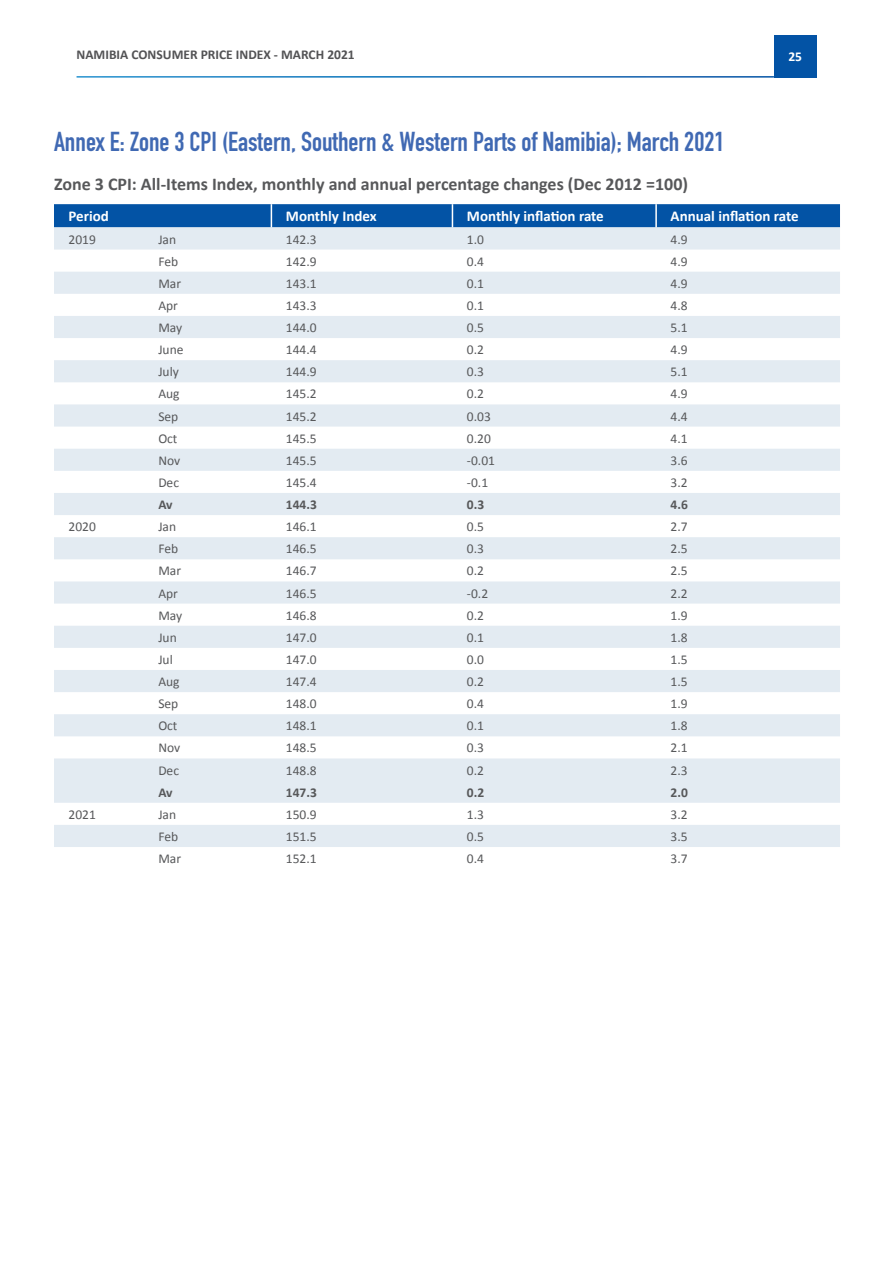
<style>
.page{position:relative;width:893px;height:1263px;background:#fff}
.page>*{position:absolute;margin:0;border:0;box-sizing:border-box;transform-origin:0 0}
.t1{font:700 27px "DIN Condensed";color:#4069b3}
.Sub_header__bold_12{font:700 18px "Calibri";color:#57585a}
.t2{font:700 15px "Calibri";color:#fff}
.t3{font:13.5px "Calibri";color:#57585a}
.t4{font:700 13.5px "Calibri";color:#535355}
.t5{font:700 13.5px "Calibri";color:#57585a}
.t6{font:700 13.5px "Calibri";color:#fff}
</style>
<div class="page">
<div style="left:774px;top:35px;width:42px;height:43px;background:#0353a5"></div>
<svg style="left:54px;top:227px;width:786px;height:620px;fill:#e3ebf2"></svg>
<div style="left:54px;top:204px;width:786px;height:23px;background:#0353a5"></div>
<hr style="left:655px;top:204px;width:2px;height:23px;background:#fff">
<p class="t4" style="left:77px;top:46px;width:280px">NAMIBIA CONSUMER PRICE INDEX - MARCH 2021</p>
<p class="t6" style="left:788px;top:49px;width:15px">25</p>
<p class="t1" style="left:54px;top:123px;width:672px">Annex E: Zone 3 CPI (Eastern, Southern &amp; Western Parts of Namibia); March 2021</p>
<p class="Sub_header__bold_12" style="left:54px;top:173px;width:636px">Zone 3 CPI: All-Items Index, monthly and annual percentage changes (Dec 2012 =100)</p>
<p class="t2" style="left:69px;top:207px;width:42px">Period</p>
<p class="t2" style="left:286px;top:207px;width:92px">Monthly Index</p>
<p class="t2" style="left:467px;top:207px;width:138px">Monthly inflation rate</p>
<p class="t2" style="left:671px;top:207px;width:130px">Annual inflation rate</p>
<p class="t3" style="left:69px;top:231px;width:29px">2019</p>
<p class="t3" style="left:158px;top:231px;width:19px">Jan</p>
<p class="t3" style="left:286px;top:231px;width:32px">142.3</p>
<p class="t3" style="left:467px;top:231px;width:19px">1.0</p>
<p class="t3" style="left:671px;top:231px;width:19px">4.9</p>
<p class="t3" style="left:158px;top:253px;width:21px">Feb</p>
<p class="t3" style="left:286px;top:253px;width:32px">142.9</p>
<p class="t3" style="left:467px;top:253px;width:19px">0.4</p>
<p class="t3" style="left:671px;top:253px;width:19px">4.9</p>
<p class="t3" style="left:158px;top:275px;width:24px">Mar</p>
<p class="t3" style="left:286px;top:275px;width:32px">143.1</p>
<p class="t3" style="left:467px;top:275px;width:19px">0.1</p>
<p class="t3" style="left:671px;top:275px;width:19px">4.9</p>
<p class="t3" style="left:158px;top:297px;width:21px">Apr</p>
<p class="t3" style="left:286px;top:297px;width:32px">143.3</p>
<p class="t3" style="left:467px;top:297px;width:19px">0.1</p>
<p class="t3" style="left:671px;top:297px;width:19px">4.8</p>
<p class="t3" style="left:158px;top:319px;width:25px">May</p>
<p class="t3" style="left:286px;top:319px;width:32px">144.0</p>
<p class="t3" style="left:467px;top:319px;width:19px">0.5</p>
<p class="t3" style="left:671px;top:319px;width:19px">5.1</p>
<p class="t3" style="left:158px;top:341px;width:27px">June</p>
<p class="t3" style="left:286px;top:341px;width:32px">144.4</p>
<p class="t3" style="left:467px;top:341px;width:19px">0.2</p>
<p class="t3" style="left:671px;top:341px;width:19px">4.9</p>
<p class="t3" style="left:158px;top:363px;width:22px">July</p>
<p class="t3" style="left:286px;top:363px;width:32px">144.9</p>
<p class="t3" style="left:467px;top:363px;width:19px">0.3</p>
<p class="t3" style="left:671px;top:363px;width:19px">5.1</p>
<p class="t3" style="left:158px;top:386px;width:23px">Aug</p>
<p class="t3" style="left:286px;top:386px;width:32px">145.2</p>
<p class="t3" style="left:467px;top:386px;width:19px">0.2</p>
<p class="t3" style="left:671px;top:386px;width:19px">4.9</p>
<p class="t3" style="left:158px;top:408px;width:22px">Sep</p>
<p class="t3" style="left:286px;top:408px;width:32px">145.2</p>
<p class="t3" style="left:467px;top:408px;width:25px">0.03</p>
<p class="t3" style="left:671px;top:408px;width:19px">4.4</p>
<p class="t3" style="left:158px;top:430px;width:21px">Oct</p>
<p class="t3" style="left:286px;top:430px;width:32px">145.5</p>
<p class="t3" style="left:467px;top:430px;width:25px">0.20</p>
<p class="t3" style="left:671px;top:430px;width:19px">4.1</p>
<p class="t3" style="left:158px;top:452px;width:23px">Nov</p>
<p class="t3" style="left:286px;top:452px;width:32px">145.5</p>
<p class="t3" style="left:467px;top:452px;width:30px">-0.01</p>
<p class="t3" style="left:671px;top:452px;width:19px">3.6</p>
<p class="t3" style="left:158px;top:474px;width:22px">Dec</p>
<p class="t3" style="left:286px;top:474px;width:32px">145.4</p>
<p class="t3" style="left:467px;top:474px;width:23px">-0.1</p>
<p class="t3" style="left:671px;top:474px;width:19px">3.2</p>
<p class="t5" style="left:158px;top:496px;width:16px">Av</p>
<p class="t5" style="left:286px;top:496px;width:32px">144.3</p>
<p class="t5" style="left:467px;top:496px;width:19px">0.3</p>
<p class="t5" style="left:671px;top:496px;width:19px">4.6</p>
<p class="t3" style="left:69px;top:518px;width:29px">2020</p>
<p class="t3" style="left:158px;top:518px;width:19px">Jan</p>
<p class="t3" style="left:286px;top:518px;width:32px">146.1</p>
<p class="t3" style="left:467px;top:518px;width:19px">0.5</p>
<p class="t3" style="left:671px;top:518px;width:19px">2.7</p>
<p class="t3" style="left:158px;top:540px;width:21px">Feb</p>
<p class="t3" style="left:286px;top:540px;width:32px">146.5</p>
<p class="t3" style="left:467px;top:540px;width:19px">0.3</p>
<p class="t3" style="left:671px;top:540px;width:19px">2.5</p>
<p class="t3" style="left:158px;top:563px;width:24px">Mar</p>
<p class="t3" style="left:286px;top:563px;width:32px">146.7</p>
<p class="t3" style="left:467px;top:563px;width:19px">0.2</p>
<p class="t3" style="left:671px;top:563px;width:19px">2.5</p>
<p class="t3" style="left:158px;top:585px;width:21px">Apr</p>
<p class="t3" style="left:286px;top:585px;width:32px">146.5</p>
<p class="t3" style="left:467px;top:585px;width:23px">-0.2</p>
<p class="t3" style="left:671px;top:585px;width:19px">2.2</p>
<p class="t3" style="left:158px;top:607px;width:25px">May</p>
<p class="t3" style="left:286px;top:607px;width:32px">146.8</p>
<p class="t3" style="left:467px;top:607px;width:19px">0.2</p>
<p class="t3" style="left:671px;top:607px;width:19px">1.9</p>
<p class="t3" style="left:158px;top:629px;width:20px">Jun</p>
<p class="t3" style="left:286px;top:629px;width:32px">147.0</p>
<p class="t3" style="left:467px;top:629px;width:19px">0.1</p>
<p class="t3" style="left:671px;top:629px;width:19px">1.8</p>
<p class="t3" style="left:158px;top:651px;width:16px">Jul</p>
<p class="t3" style="left:286px;top:651px;width:32px">147.0</p>
<p class="t3" style="left:467px;top:651px;width:19px">0.0</p>
<p class="t3" style="left:671px;top:651px;width:19px">1.5</p>
<p class="t3" style="left:158px;top:673px;width:23px">Aug</p>
<p class="t3" style="left:286px;top:673px;width:32px">147.4</p>
<p class="t3" style="left:467px;top:673px;width:19px">0.2</p>
<p class="t3" style="left:671px;top:673px;width:19px">1.5</p>
<p class="t3" style="left:158px;top:695px;width:22px">Sep</p>
<p class="t3" style="left:286px;top:695px;width:32px">148.0</p>
<p class="t3" style="left:467px;top:695px;width:19px">0.4</p>
<p class="t3" style="left:671px;top:695px;width:19px">1.9</p>
<p class="t3" style="left:158px;top:717px;width:21px">Oct</p>
<p class="t3" style="left:286px;top:717px;width:32px">148.1</p>
<p class="t3" style="left:467px;top:717px;width:19px">0.1</p>
<p class="t3" style="left:671px;top:717px;width:19px">1.8</p>
<p class="t3" style="left:158px;top:740px;width:23px">Nov</p>
<p class="t3" style="left:286px;top:740px;width:32px">148.5</p>
<p class="t3" style="left:467px;top:740px;width:19px">0.3</p>
<p class="t3" style="left:671px;top:740px;width:19px">2.1</p>
<p class="t3" style="left:158px;top:762px;width:22px">Dec</p>
<p class="t3" style="left:286px;top:762px;width:32px">148.8</p>
<p class="t3" style="left:467px;top:762px;width:19px">0.2</p>
<p class="t3" style="left:671px;top:762px;width:19px">2.3</p>
<p class="t5" style="left:158px;top:784px;width:16px">Av</p>
<p class="t5" style="left:286px;top:784px;width:32px">147.3</p>
<p class="t5" style="left:467px;top:784px;width:19px">0.2</p>
<p class="t5" style="left:671px;top:784px;width:19px">2.0</p>
<p class="t3" style="left:69px;top:806px;width:29px">2021</p>
<p class="t3" style="left:158px;top:806px;width:19px">Jan</p>
<p class="t3" style="left:286px;top:806px;width:32px">150.9</p>
<p class="t3" style="left:467px;top:806px;width:19px">1.3</p>
<p class="t3" style="left:671px;top:806px;width:19px">3.2</p>
<p class="t3" style="left:158px;top:828px;width:21px">Feb</p>
<p class="t3" style="left:286px;top:828px;width:32px">151.5</p>
<p class="t3" style="left:467px;top:828px;width:19px">0.5</p>
<p class="t3" style="left:671px;top:828px;width:19px">3.5</p>
<p class="t3" style="left:158px;top:850px;width:24px">Mar</p>
<p class="t3" style="left:286px;top:850px;width:32px">152.1</p>
<p class="t3" style="left:467px;top:850px;width:19px">0.4</p>
<p class="t3" style="left:671px;top:850px;width:19px">3.7</p>
</div>
